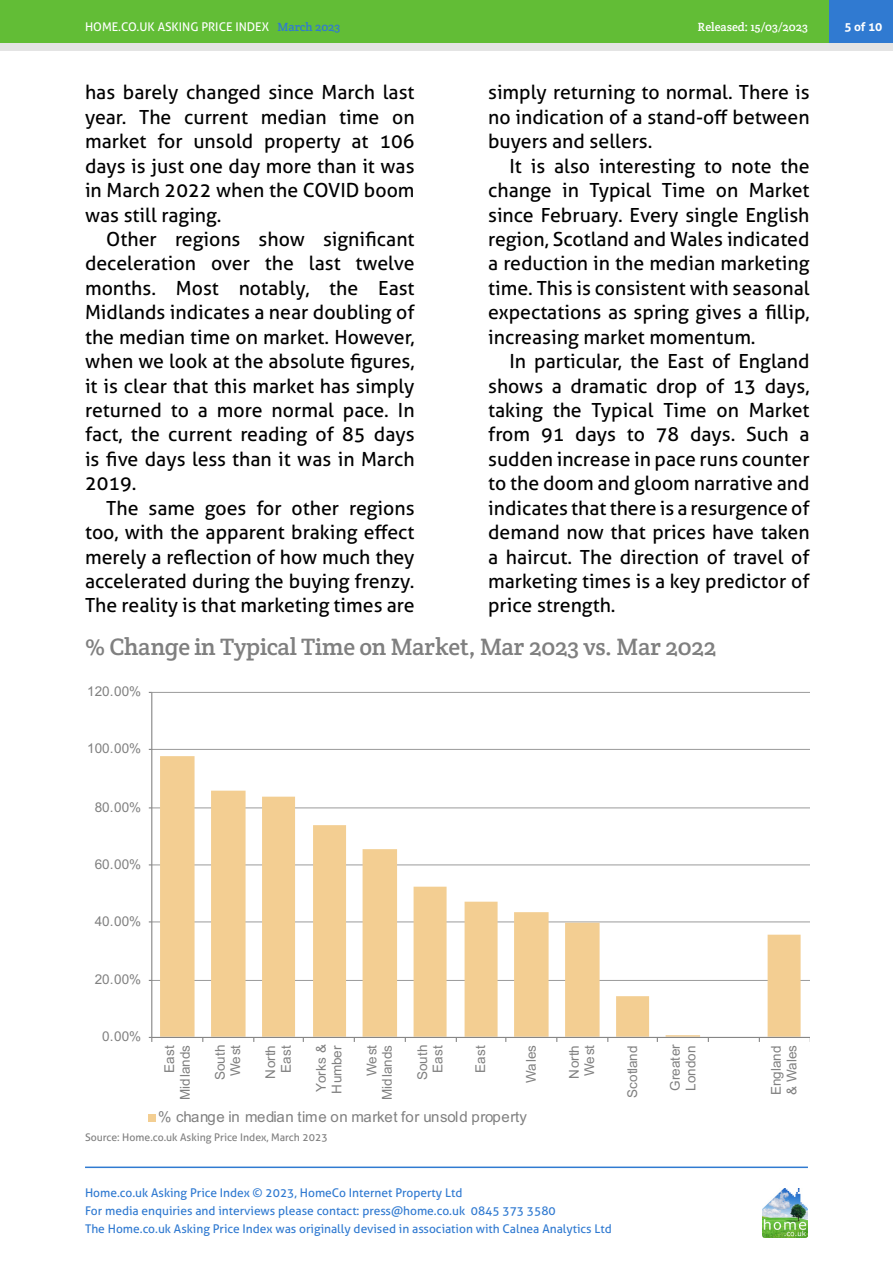
<style>
.page{position:relative;width:893px;height:1263px;background:#fff}
.page>*{position:absolute;margin:0;border:0;box-sizing:border-box;transform-origin:0 0}
.HAPI_graphic_title{font:24px "Crete Round";letter-spacing:-.01em;color:#808080}
.HAPI_body{font:19.5px/24.5px "Aller";color:#000;text-align:justify}
.t1{font:15px "Arial";letter-spacing:.01em;color:#808080}
.t2{font:13.5px/15.5px "Arial";color:#808080}
.t3{font:12px/18px "Aller";color:#307ad1}
.t4{font:12px "Aller";color:#fff}
.t5{font:12px "Crete Round";color:#fff}
.t6{font:700 12px "Aller";color:#fff}
.HAPI_Source{font:10.5px "Aller";color:#808080}
.s1{font-family:"Crete Round";color:#307ad1}
</style>
<div class="page">
<hr style="left:85px;top:1166px;width:723px;height:2px;background:#307ad1">
<div style="left:0;top:0;width:893px;height:51px;background:#e4e4e4"></div>
<div style="left:0;top:0;width:893px;height:43px;background:#62bd36"></div>
<img style="left:762px;top:1188px;width:46px;height:49px">
<div style="left:829px;top:0;width:64px;height:43px;background:#307ad1"></div>
<hr style="left:152px;top:980px;width:658px;height:1px;background:#9f9f9f">
<hr style="left:152px;top:922px;width:658px;height:1px;background:#d3d3d3">
<hr style="left:152px;top:865px;width:658px;height:1px;background:#d4d4d4">
<hr style="left:152px;top:808px;width:658px;height:1px;background:#d5d5d5">
<hr style="left:152px;top:749px;width:658px;height:1px;background:#a2a2a2">
<hr style="left:152px;top:692px;width:658px;height:1px;background:#a3a3a3">
<svg style="left:160px;top:756px;width:641px;height:281px"></svg>
<hr style="left:151px;top:692px;width:1px;height:345px;background:#868686">
<hr style="left:152px;top:1037px;width:658px;height:1px;background:#868686">
<div style="left:148px;top:1115px;width:8px;height:7px;background:#f3ce92"></div>
<p class="t4" style="left:85px;top:19px;width:257px">HOME.CO.UK ASKING PRICE INDEX <span class="s1">March 2023</span></p>
<p class="t5" style="left:698px;top:19px;width:111px">Released: 15/03/2023</p>
<p class="t6" style="left:844px;top:19px;width:39px">5 of 10</p>
<p class="HAPI_body" style="left:85px;top:80px;width:331px">has barely changed since March last year. The current median time on market for unsold property at 106 days is just one day more than it was in March 2022 when the COVID boom was still raging.</p>
<p class="HAPI_body" style="left:85px;top:227px;width:331px;text-indent:21px">Other regions show significant deceleration over the last twelve months. Most notably, the East Midlands indicates a near doubling of the median time on market. However, when we look at the absolute figures, it is clear that this market has simply returned to a more normal pace. In fact, the current reading of 85 days is five days less than it was in March 2019.</p>
<p class="HAPI_body" style="left:85px;top:495px;width:331px;text-indent:21px">The same goes for other regions too, with the apparent braking effect merely a reflection of how much they accelerated during the buying frenzy.<br>The reality is that marketing times are</p>
<p class="HAPI_body" style="left:488px;top:80px;width:323px">simply returning to normal. There is no indication of a stand-off between buyers and sellers.</p>
<p class="HAPI_body" style="left:488px;top:153px;width:323px;text-indent:21px">It is also interesting to note the change in Typical Time on Market since February. Every single English region, Scotland and Wales indicated a reduction in the median marketing time. This is consistent with seasonal expectations as spring gives a fillip, increasing market momentum.</p>
<p class="HAPI_body" style="left:488px;top:349px;width:323px;text-indent:21px">In particular, the East of England shows a dramatic drop of 13 days, taking the Typical Time on Market from 91 days to 78 days. Such a sudden increase in pace runs counter to the doom and gloom narrative and indicates that there is a resurgence of demand now that prices have taken a haircut. The direction of travel of marketing times is a key predictor of price strength.</p>
<p class="HAPI_graphic_title" style="left:85px;top:631px;width:633px">% Change in Typical Time on Market, Mar 2023 vs. Mar 2022</p>
<p class="t2" style="left:87px;top:684px;width:56px">120.00%</p>
<p class="t2" style="left:87px;top:741px;width:56px">100.00%</p>
<p class="t2" style="left:95px;top:799px;width:48px">80.00%</p>
<p class="t2" style="left:95px;top:856px;width:48px">60.00%</p>
<p class="t2" style="left:95px;top:913px;width:48px">40.00%</p>
<p class="t2" style="left:95px;top:972px;width:48px">20.00%</p>
<p class="t2" style="left:102px;top:1029px;width:41px">0.00%</p>
<p class="t2" style="left:162px;top:1100px;width:56px;text-align:right;rotate:-90deg">East<br>Midlands</p>
<p class="t2" style="left:212px;top:1080px;width:38px;text-align:center;rotate:-90deg">South<br>We st</p>
<p class="t2" style="left:263px;top:1079px;width:35px;text-align:center;rotate:-90deg">North<br>East</p>
<p class="t2" style="left:313px;top:1094px;width:51px;rotate:-90deg">Yorks &amp;<br>Humber</p>
<p class="t2" style="left:364px;top:1100px;width:56px;text-align:right;rotate:-90deg">We st<br>Midlands</p>
<p class="t2" style="left:414px;top:1080px;width:38px;text-align:center;rotate:-90deg">South<br>East</p>
<p class="t2" style="left:473px;top:1073px;width:29px;rotate:-90deg">East</p>
<p class="t2" style="left:523px;top:1083px;width:40px;rotate:-90deg">Wales</p>
<p class="t2" style="left:566px;top:1079px;width:35px;rotate:-90deg">North<br>We st</p>
<p class="t2" style="left:624px;top:1098px;width:54px;rotate:-90deg">Scotland</p>
<p class="t2" style="left:667px;top:1091px;width:48px;rotate:-90deg">Greater<br>London</p>
<p class="t2" style="left:768px;top:1095px;width:52px;rotate:-90deg">England &amp; Wales</p>
<p class="t1" style="left:158px;top:1106px;width:370px">% change in median time on market for unsold property</p>
<p class="HAPI_Source" style="left:85px;top:1131px;width:244px">Source: Home.co.uk Asking Price Index, March 2023</p>
<p class="t3" style="left:85px;top:1184px;width:528px">Home.co.uk Asking Price Index © 2023, HomeCo Internet Property Ltd<br>For media enquiries and interviews please contact: press@home.co.uk 0845 373 3580<br>The Home.co.uk Asking Price Index was originally devised in association with Calnea Analytics Ltd</p>
</div>
